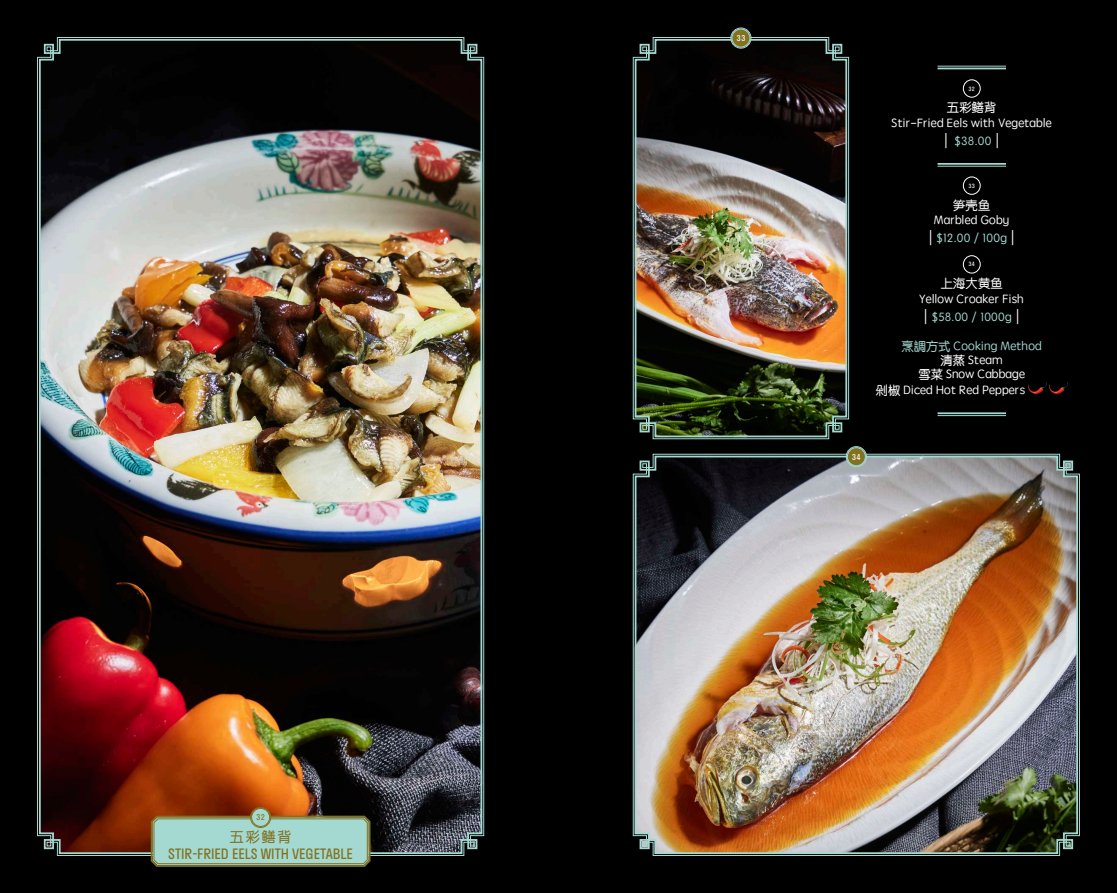
<style>
.page{position:relative;width:1117px;height:893px;background:#fff}
.page>*{position:absolute;margin:0;border:0;box-sizing:border-box;transform-origin:0 0}
.t1{font:14px "Stratos";color:#82711f}
.t2{font:14px "ST Yuanti SC Regular";color:#82711f}
.t3{font:12.25px/15.8px "ST Yuanti TC Regular";color:#fff;text-align:center}
.t4{font:12.25px "ST Yuanti TC Regular";color:#a4d9d2}
.t5{font:7.88px "Stratos";color:#fff}
.t6{font:7.88px "Stratos";color:#82711f}
.t7{font:5.69px "Stratos";color:#fff}
.s1{font-family:"ST Yuanti TC Light";font-size:21.88px;color:#fff}
</style>
<div class="page">
<div style="left:0;top:0;width:1116px;height:893px;background:#000"></div>
<img style="left:38px;top:38px;width:445px;height:817px">
<svg style="left:149px;top:814px;width:223px;height:53px"></svg>
<div style="left:251px;top:808px;width:19px;height:19px;background:#a4d9d2;border-radius:50%"></div>
<div style="left:250px;top:807px;width:21px;height:21px;border:1px solid #82711f;border-radius:50%"></div>
<div style="left:251px;top:808px;width:19px;height:19px;border:1px solid #82711f;border-radius:50%"></div>
<img style="left:633px;top:455px;width:445px;height:400px">
<hr style="left:937px;top:66px;width:68px;height:1px;background:#a4d9d2">
<hr style="left:937px;top:68px;width:68px;height:1px;background:#a4d9d2">
<div style="left:962px;top:80px;width:18px;height:17px;border:1px solid #fff;border-radius:50%"></div>
<hr style="left:937px;top:166px;width:68px;height:1px;background:#a4d9d2">
<hr style="left:937px;top:163px;width:68px;height:2px;background:#a4d9d2">
<div style="left:962px;top:177px;width:18px;height:17px;border:1px solid #fff;border-radius:50%"></div>
<div style="left:962px;top:256px;width:18px;height:17px;border:1px solid #fff;border-radius:50%"></div>
<img style="left:1028px;top:384px;width:18px;height:10px">
<img style="left:1049px;top:384px;width:18px;height:10px">
<hr style="left:937px;top:415px;width:68px;height:1px;background:#a4d9d2">
<hr style="left:937px;top:412px;width:68px;height:2px;background:#a4d9d2">
<img style="left:633px;top:38px;width:214px;height:400px">
<div style="left:731px;top:29px;width:19px;height:18px;background:#82711f;border-radius:50%"></div>
<div style="left:730px;top:28px;width:21px;height:20px;border:1px solid #a4d9d2;border-radius:50%"></div>
<div style="left:731px;top:29px;width:19px;height:18px;border:1px solid #a4d9d2;border-radius:50%"></div>
<div style="left:846px;top:447px;width:19px;height:19px;background:#82711f;border-radius:50%"></div>
<div style="left:846px;top:446px;width:20px;height:21px;border:1px solid #a4d9d2;border-radius:50%"></div>
<div style="left:846px;top:447px;width:19px;height:19px;border:1px solid #a4d9d2;border-radius:50%"></div>
<p class="t6" style="left:256px;top:811px;width:10px">32</p>
<p class="t2" style="left:230px;top:827px;width:63px">五彩鳝背</p>
<p class="t1" style="left:168px;top:842px;width:186px">STIR-FRIED EELS WITH VEGETABLE</p>
<p class="t5" style="left:736px;top:32px;width:11px">33</p>
<p class="t7" style="left:968px;top:84px;width:8px">32</p>
<p class="t3" style="left:891px;top:99px;width:162px">五彩鳝背<br>Stir-Fried Eels with Vegetable</p>
<p class="t4" style="left:943px;top:132px;width:58px"><span class="s1">I</span> $38.00 <span class="s1">I</span></p>
<p class="t7" style="left:968px;top:181px;width:8px">33</p>
<p class="t3" style="left:933px;top:196px;width:77px">笋壳鱼<br>Marbled Goby</p>
<p class="t4" style="left:927px;top:229px;width:89px"><span class="s1">I</span> $12.00 / 100g <span class="s1">I</span></p>
<p class="t7" style="left:968px;top:260px;width:8px">34</p>
<p class="t3" style="left:919px;top:275px;width:106px">上海大黄鱼<br>Yellow Croaker Fish</p>
<p class="t4" style="left:923px;top:308px;width:98px"><span class="s1">I</span> $58.00 / 1000g <span class="s1">I</span></p>
<p class="t4" style="left:901px;top:337px;width:142px">烹調方式 Cooking Method</p>
<p class="t3" style="left:918px;top:353px;width:108px;line-height:14px">清蒸 Steam<br>雪菜 Snow Cabbage</p>
<p class="t3" style="left:875px;top:382px;width:151px">剁椒 Diced Hot Red Peppers</p>
<p class="t5" style="left:851px;top:450px;width:11px">34</p>
</div>
